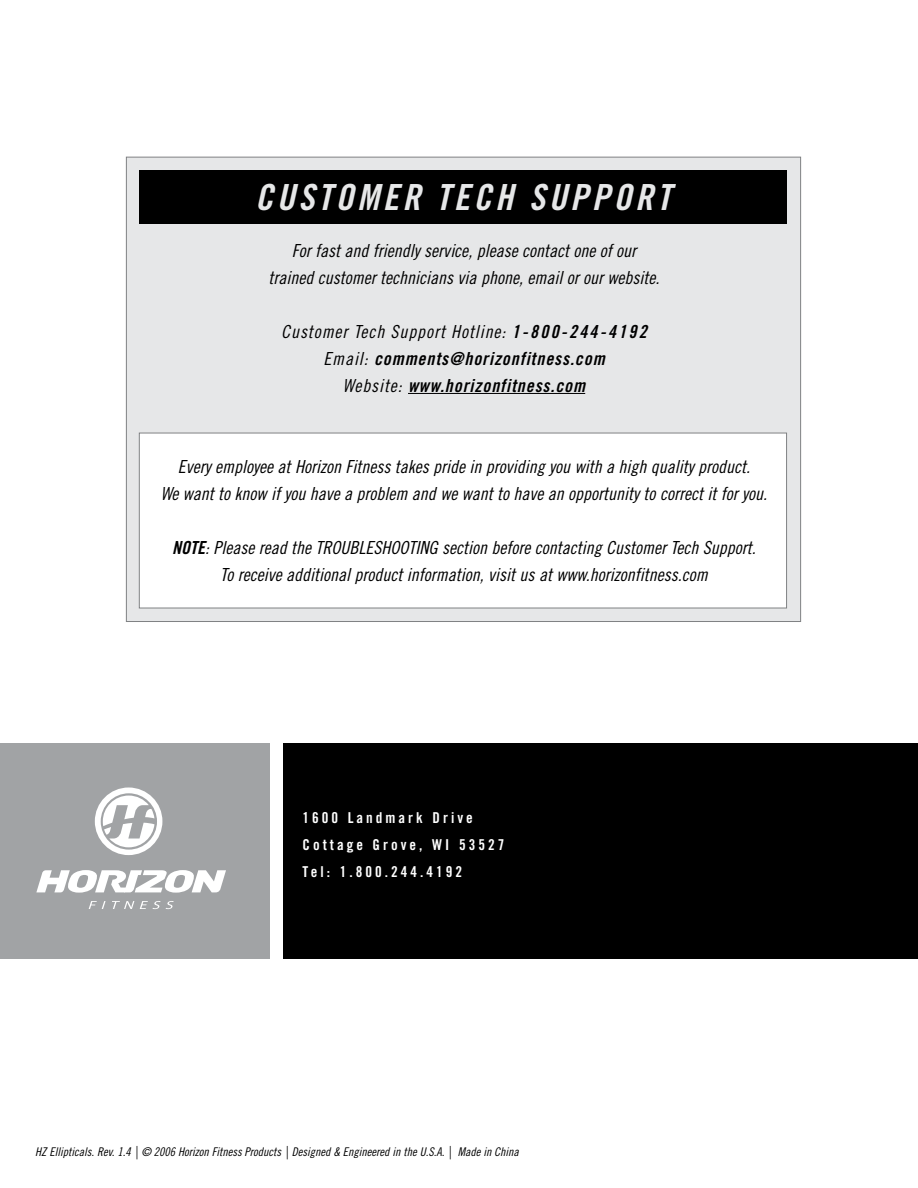
<style>
.page{position:relative;width:918px;height:1188px;background:#fff}
.page>*{position:absolute;margin:0;border:0;box-sizing:border-box;transform-origin:0 0}
.t1{font:36px "Trade Gothic LT Std Bd Cn 20 Obl";letter-spacing:.1em;color:#e6e7e8}
.t2{font:18px/27px "Trade Gothic LT Std Cn 18 Obl";color:#000;text-align:center}
.t3{font:18px/27px "Trade Gothic LT Std Bd Cn 20 Obl";letter-spacing:.05em;color:#000;text-align:center}
.t4{font:18px "Trade Gothic LT Std Cn 18 Obl";letter-spacing:.05em;color:#000}
.t5{font:15px/27px "Trade Gothic LT Std Bd Cn 20";letter-spacing:.2em;color:#fff}
.t6{font:12px "Trade Gothic LT Std Cn 18 Obl";color:#000}
.s1{font-family:"Trade Gothic LT Std Bd Cn 20 Obl"}
.s2{font-family:"Trade Gothic LT Std Cn 18 Obl"}
</style>
<div class="page">
<div style="left:0;top:743px;width:270px;height:216px;background:#a1a3a5"></div>
<div style="left:284px;top:743px;width:634px;height:216px;background:#000"></div>
<svg style="left:36px;top:870px;width:190px;height:23px"></svg>
<svg style="left:89px;top:901px;width:17px;height:8px"></svg>
<svg style="left:112px;top:901px;width:22px;height:8px"></svg>
<svg style="left:140px;top:901px;width:34px;height:8px"></svg>
<svg style="left:95px;top:788px;width:67px;height:67px"></svg>
<div style="left:126px;top:157px;width:675px;height:465px;background:#e6e7e8"></div>
<div style="left:139px;top:433px;width:648px;height:175px;background:#fff"></div>
<div style="left:139px;top:433px;width:648px;height:175px;border:1px solid #808284"></div>
<hr style="left:408px;top:393px;width:177px;height:1px;background:#000">
<div style="left:139px;top:170px;width:648px;height:54px;background:#000"></div>
<h1 class="t1" style="left:255px;top:176px;width:417px">CUSTOMER TECH SUPPORT</h1>
<p class="t2" style="left:269px;top:237px;width:393px">For fast and friendly service, please contact one of our trained customer technicians via phone, email or our website.</p>
<p class="t4" style="left:281px;top:321px;width:367px">Customer Tech Support Hotline: <span class="s1">1-800-244 -4192</span></p>
<p class="t3" style="left:323px;top:345px;width:283px"><span class="s2">Email:</span> comments@horizonfitness.com<br><span class="s2">Website:</span> www.horizonfitness.com</p>
<p class="t2" style="left:161px;top:453px;width:608px">Every employee at Horizon Fitness takes pride in providing you with a high quality product.<br>We want to know if you have a problem and we want to have an opportunity to correct it for you.</p>
<p class="t2" style="left:172px;top:534px;width:153px"><span class="s1">Note</span>: Please read the troubleshooting</p>
<p class="t2" style="left:220px;top:534px;width:537px;text-align:left;text-indent:222px">section before contacting Customer Tech Support.<br>To receive additional product information, visit us at www.horizonfitness.com</p>
<p class="t5" style="left:303px;top:804px;width:203px">1600 Landmark Drive<br>Cottage Grove, WI 53527<br>Tel: 1.800.244.4192</p>
<p class="t6" style="left:35px;top:1145px;width:485px">HZ Ellipticals. Rev. 1.4 | © 2006 Horizon Fitness Products | Designed &amp; Engineered in the U.S.A. | Made in China</p>
</div>
